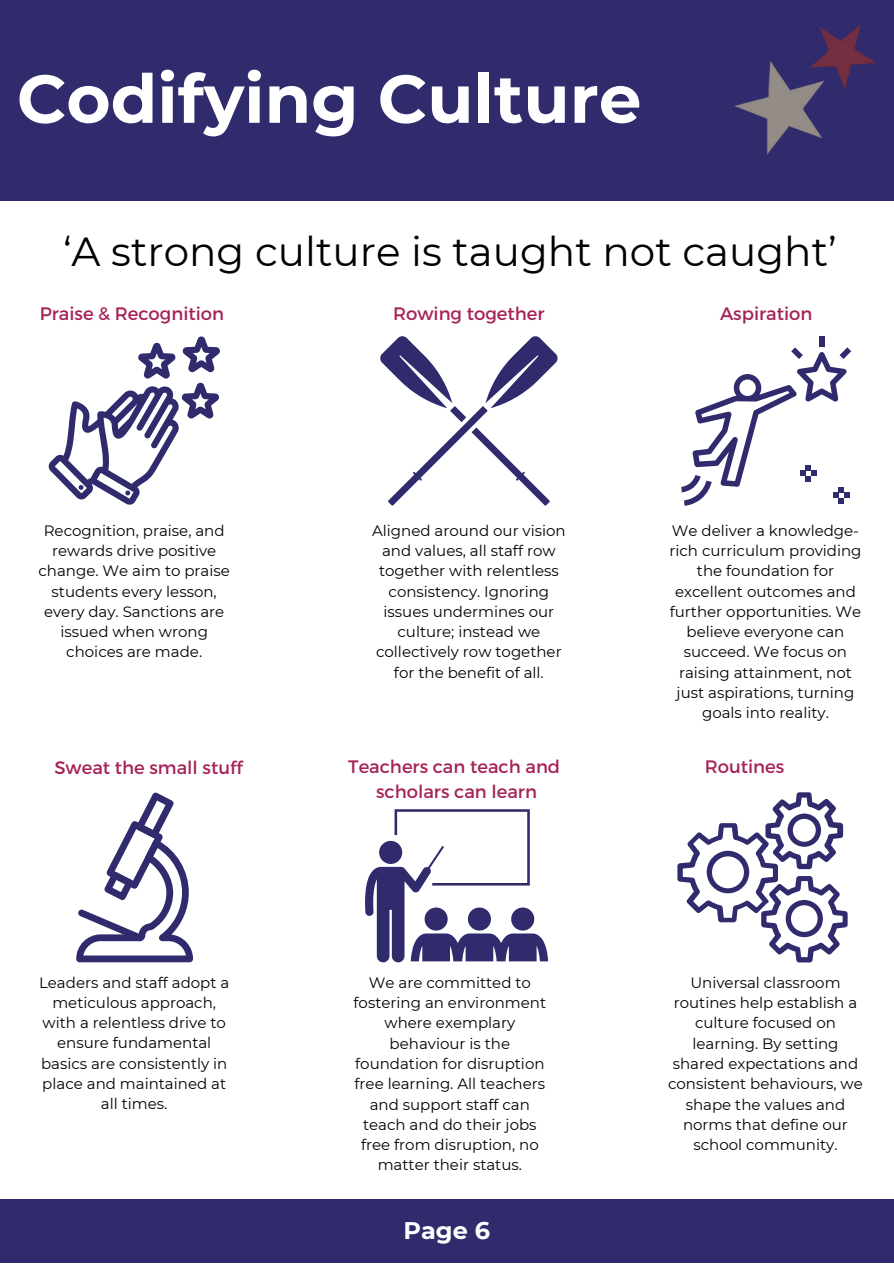
<style>
.page{position:relative;width:894px;height:1264px;background:#fff}
.page>*{position:absolute;margin:0;border:0;box-sizing:border-box;transform-origin:0 0}
.t1{font:700 67.5px "Montserrat";color:#fff}
.t2{font:40.5px "Montserrat";color:#000}
.t3{font:700 24px "Montserrat";color:#fefefe}
.t4{font:18px/24.8px "Montserrat";color:#a62258;text-align:center}
.t5{font:15px/20.2px "Montserrat";color:#000;text-align:center}
</style>
<div class="page">
<div style="left:0;top:1199px;width:893px;height:64px;background:#2f2b6d"></div>
<div style="left:0;top:0;width:893px;height:200px;background:#2f2b6d"></div>
<img style="left:735px;top:24px;width:141px;height:130px">
<svg style="left:677px;top:792px;width:170px;height:170px"></svg>
<svg style="left:48px;top:336px;width:172px;height:169px"></svg>
<svg style="left:380px;top:336px;width:178px;height:169px"></svg>
<div style="left:818px;top:335px;width:6px;height:11px;background:#2f2b6d"></div>
<svg style="left:681px;top:347px;width:169px;height:158px"></svg>
<svg style="left:76px;top:792px;width:117px;height:170px"></svg>
<svg style="left:365px;top:809px;width:183px;height:153px"></svg>
<p class="t1" style="left:17px;top:57px;width:626px">Codifying Culture</p>
<h1 class="t2" style="left:63px;top:226px;width:775px">‘A strong culture is taught not caught’</h1>
<h2 class="t4" style="left:40px;top:300px;width:186px">Praise &amp; Recognition</h2>
<h4 class="t4" style="left:393px;top:300px;width:153px">Rowing together</h4>
<p class="t4" style="left:719px;top:300px;width:94px">Aspiration</p>
<p class="t5" style="left:38px;top:520px;width:193px">Recognition, praise, and rewards drive positive change. We aim to praise students every lesson, every day. Sanctions are issued when wrong choices are made.</p>
<h4 class="t5" style="left:372px;top:520px;width:195px">Aligned around our vision and values, all staff row together with relentless consistency. Ignoring issues undermines our culture; instead we collectively row together for the benefit of all.</h4>
<p class="t5" style="left:669px;top:520px;width:194px">We deliver a knowledge&shy;rich curriculum providing the foundation for excellent outcomes and further opportunities. We believe everyone can succeed. We focus on raising attainment, not just aspirations, turning goals into reality.</p>
<h4 class="t4" style="left:54px;top:754px;width:189px">Sweat the small stuff</h4>
<p class="t5" style="left:39px;top:972px;width:192px">Leaders and staff adopt a meticulous approach, with a relentless drive to ensure fundamental basics are consistently in place and maintained at all times.</p>
<p class="t4" style="left:348px;top:753px;width:213px">Teachers can teach and scholars can learn</p>
<p class="t5" style="left:353px;top:972px;width:194px">We are committed to fostering an environment where exemplary behaviour is the foundation for disruption free learning. All teachers and support staff can teach and do their jobs free from disruption, no matter their status.</p>
<h3 class="t3" style="left:403px;top:1215px;width:88px">Page 6</h3>
<h4 class="t4" style="left:704px;top:753px;width:81px">Routines</h4>
<p class="t5" style="left:668px;top:972px;width:196px">Universal classroom routines help establish a culture focused on learning. By setting shared expectations and consistent behaviours, we shape the values and norms that define our school community.</p>
</div>
